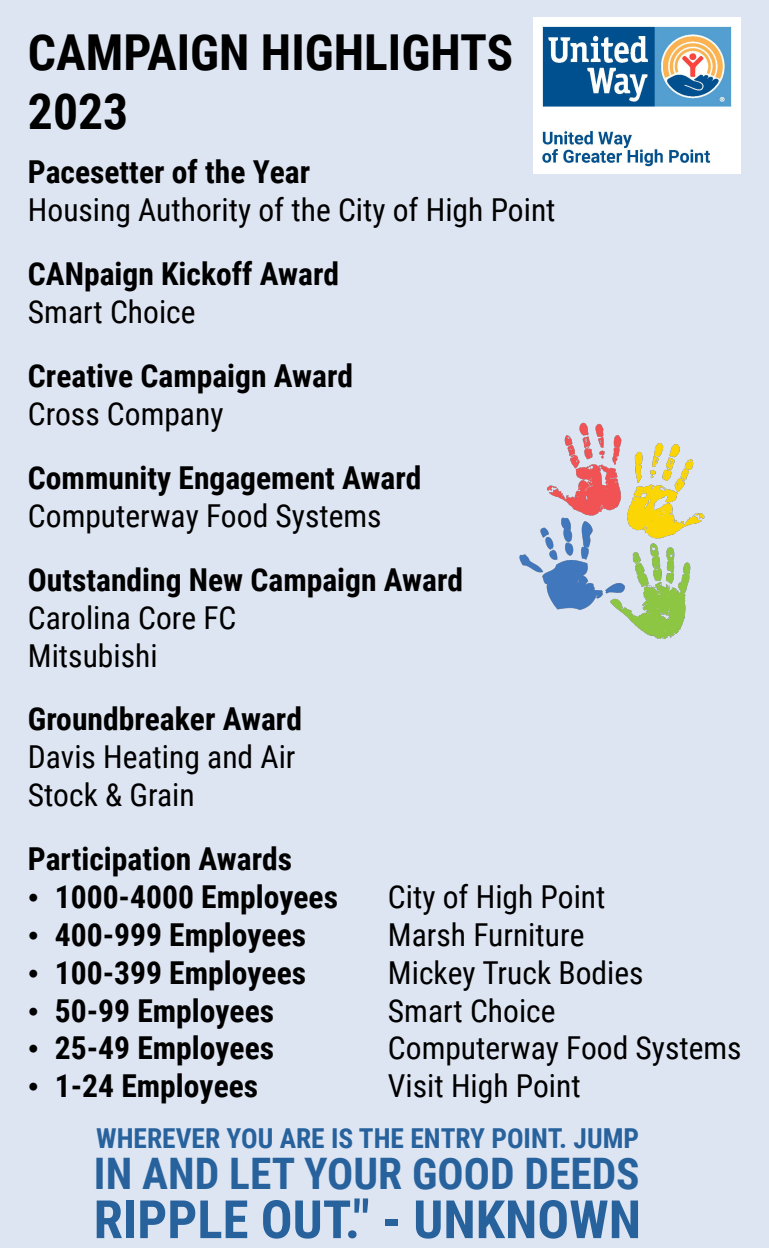
<style>
.page{position:relative;width:769px;height:1248px;background:#fff}
.page>*{position:absolute;margin:0;border:0;box-sizing:border-box;transform-origin:0 0}
.t1{font:700 52.8px "Roboto Condensed";color:#27629d}
.t2{font:700 49.6px/59.4px "Roboto Condensed";color:#000}
.t3{font:700 43.4px "Roboto Condensed";color:#27629d}
.t4{font:700 31.6px "Roboto Condensed";color:#000}
.t5{font:31.6px/37.8px "Roboto Condensed";color:#000}
.t6{font:700 27.4px "Roboto Condensed";color:#27629d}
.s1{font-family:"Times New Roman";font-weight:400}
</style>
<div class="page">
<div style="left:0;top:0;width:769px;height:1247px;background:#dee5f2"></div>
<img style="left:533px;top:17px;width:207px;height:156px">
<img style="left:519px;top:422px;width:186px;height:217px">
<h2 class="t2" style="left:28px;top:21px;width:487px">CAMPAIGN HIGHLIGHTS<br>2023</h2>
<p class="t4" style="left:28px;top:150px;width:284px">Pacesetter of the Year</p>
<p class="t5" style="left:28px;top:190px;width:529px">Housing Authority of the City of High Point</p>
<p class="t4" style="left:28px;top:252px;width:313px">CANpaign Kickoff Award</p>
<p class="t5" style="left:28px;top:292px;width:169px">Smart Choice</p>
<p class="t4" style="left:28px;top:354px;width:327px">Creative Campaign Award</p>
<p class="t5" style="left:28px;top:394px;width:197px">Cross Company</p>
<p class="t4" style="left:28px;top:455px;width:395px">Community Engagement Award</p>
<p class="t5" style="left:28px;top:495px;width:355px">Computerway Food Systems</p>
<p class="t4" style="left:28px;top:557px;width:437px">Outstanding New Campaign Award</p>
<p class="t5" style="left:28px;top:597px;width:210px">Carolina Core FC<br>Mitsubishi</p>
<p class="t4" style="left:28px;top:696px;width:276px">Groundbreaker Award</p>
<p class="t5" style="left:28px;top:736px;width:269px">Davis Heating and Air<br>Stock &amp; Grain</p>
<p class="t4" style="left:28px;top:836px;width:266px">Participation Awards</p>
<p class="t4" style="left:28px;top:874px;width:312px"><span class="s1">•</span> 1000-4000 Employees</p>
<p class="t5" style="left:388px;top:876px;width:219px">City of High Point</p>
<p class="t4" style="left:28px;top:912px;width:280px"><span class="s1">•</span> 400-999 Employees</p>
<p class="t5" style="left:388px;top:914px;width:198px">Marsh Furniture</p>
<p class="t4" style="left:28px;top:950px;width:280px"><span class="s1">•</span> 100-399 Employees</p>
<p class="t5" style="left:388px;top:952px;width:257px">Mickey Truck Bodies</p>
<p class="t4" style="left:28px;top:987px;width:248px"><span class="s1">•</span> 50-99 Employees</p>
<p class="t5" style="left:388px;top:989px;width:169px">Smart Choice</p>
<p class="t4" style="left:28px;top:1025px;width:248px"><span class="s1">•</span> 25-49 Employees</p>
<p class="t5" style="left:388px;top:1027px;width:355px">Computerway Food Systems</p>
<p class="t4" style="left:28px;top:1063px;width:232px"><span class="s1">•</span> 1-24 Employees</p>
<p class="t5" style="left:388px;top:1065px;width:194px">Visit High Point</p>
<p class="t6" style="left:96px;top:1118px;width:545px">WHEREVER YOU ARE IS THE ENTRY POINT. JUMP</p>
<h3 class="t3" style="left:94px;top:1143px;width:547px">IN AND LET YOUR GOOD DEEDS</h3>
<h1 class="t1" style="left:94px;top:1181px;width:549px">RIPPLE OUT." - UNKNOWN</h1>
</div>
